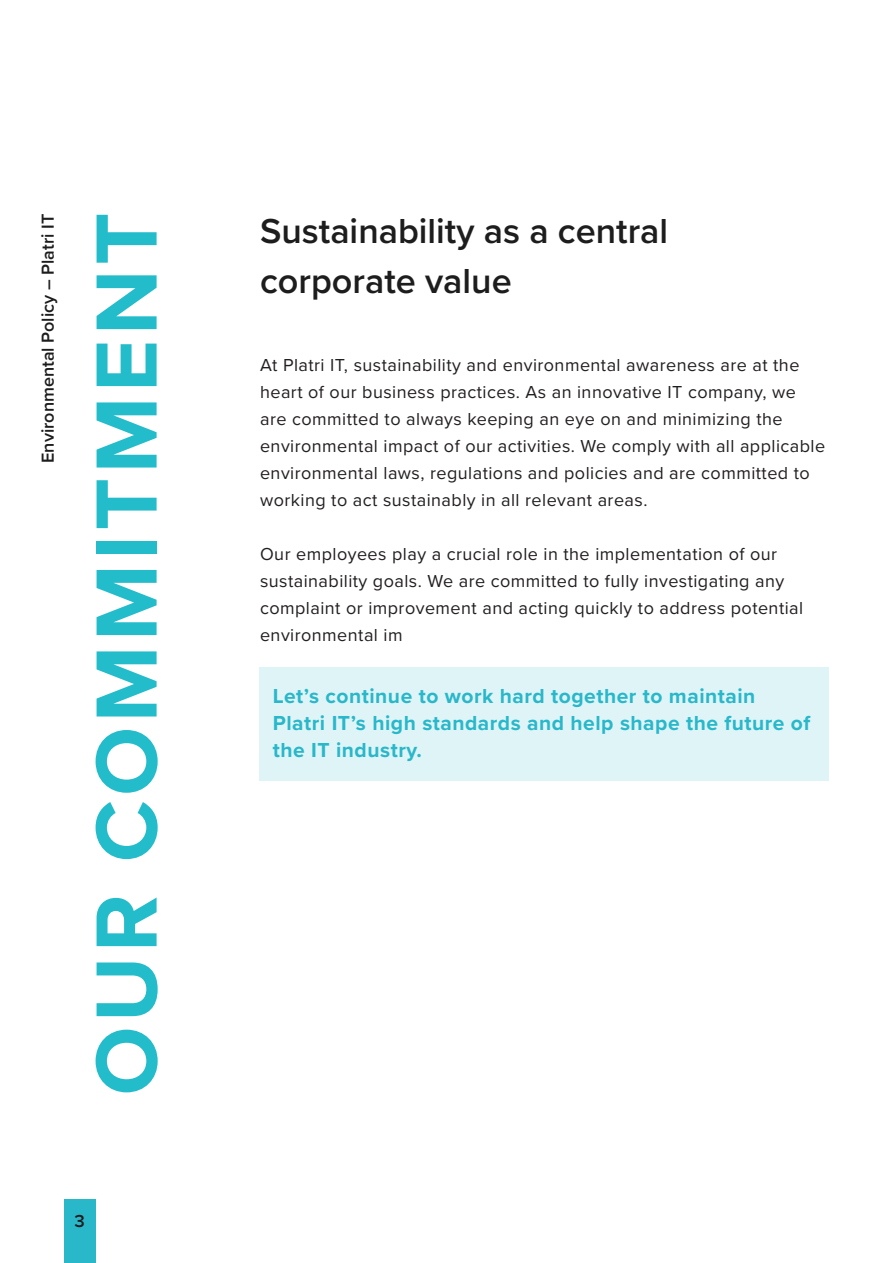
<style>
.page{position:relative;width:893px;height:1263px;background:#fff}
.page>*{position:absolute;margin:0;border:0;box-sizing:border-box;transform-origin:0 0}
.t1{font:700 90px "Proxima Nova";letter-spacing:.05em;color:#23bcca}
.Title_Page{font:600 36px/49.5px "Proxima Nova";color:#1c1d1c}
.Body_Text{font:700 21px/27px "Proxima Nova";letter-spacing:.025em;color:#29b8ca}
.Body_Text-2{font:18px/27px "Proxima Nova";letter-spacing:.025em;color:#231f20}
.t2{font:600 18px "Proxima Nova";color:#1c1d1c}
</style>
<div class="page">
<div style="left:64px;top:1199px;width:32px;height:64px;background:#29b8ca"></div>
<div style="left:260px;top:667px;width:569px;height:114px;background:#dff4f7"></div>
<p class="t2" style="left:35px;top:463px;width:250px;rotate:-90deg">Environmental Policy – Platri IT</p>
<p class="t1" style="left:59px;top:1095px;width:884px;rotate:-90deg">OUR COMMITMENT</p>
<p class="Title_Page" style="left:260px;top:205px;width:410px">Sustainability as a central corporate value</p>
<p class="Body_Text-2" style="left:260px;top:350px;width:567px">At Platri IT, sustainability and environmental awareness are at the heart of our business practices. As an innovative IT company, we are committed to always keeping an eye on and minimizing the environmental impact of our activities. We comply with all applicable environmental laws, regulations and policies and are committed to working to act sustainably in all relevant areas.</p>
<p class="Body_Text-2" style="left:260px;top:539px;width:545px">Our employees play a crucial role in the implementation of our sustainability goals. We are committed to fully investigating any complaint or improvement and acting quickly to address potential environmental im</p>
<p class="Body_Text" style="left:273px;top:682px;width:484px">Let’s continue to work hard together to maintain</p>
<p class="Body_Text" style="left:273px;top:709px;width:539px">Platri IT’s high standards and help shape the future of the IT industry.</p>
<p class="t2" style="left:74px;top:1208px;width:12px">3</p>
</div>
